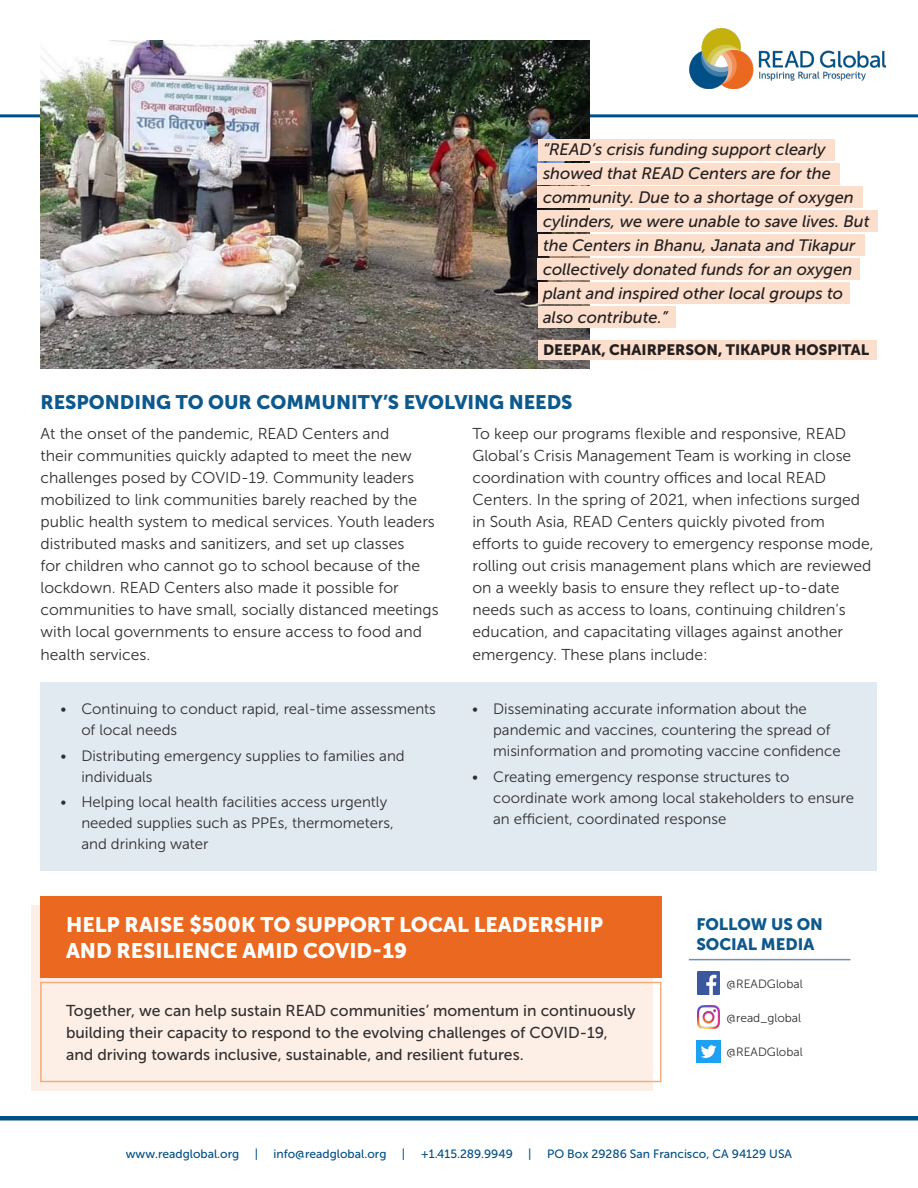
<style>
.page{position:relative;width:918px;height:1188px;background:#fff}
.page>*{position:absolute;margin:0;border:0;box-sizing:border-box;transform-origin:0 0}
.Section_Title{font:21px/25.2px "Museo Sans 900";color:#fff}
.Section_Title-2{font:19.5px "Museo Sans 900";color:#0d598d}
.t1{font:italic 16.5px/24px "Museo Sans 500";color:#231f20}
.Section_Title-3{font:16.5px/19.8px "Museo Sans 900";color:#0d598d}
.Body_Copy{font:15.75px/22px "Museo Sans 300";color:#312f30}
.Body_Copy-2{font:15.75px/22px "Museo Sans 500";color:#312f30}
.t2{font:15px/21px "Museo Sans 300";color:#312f30}
.Quote_Attribute{font:15px "Museo Sans 900";color:#231f20}
.t3{font:12px "Museo Sans 500";color:#005087}
.Body_Copy-3{font:12px "Museo Sans 300";color:#312f30}
</style>
<div class="page">
<div style="left:31px;top:906px;width:621px;height:185px;background:#fdefe6"></div>
<div style="left:40px;top:982px;width:622px;height:100px;border:2px solid #f4ad7f"></div>
<div style="left:40px;top:897px;width:622px;height:81px;background:#ea6820"></div>
<hr style="left:0;top:114px;width:918px;height:3px;background:#005087">
<img style="left:690px;top:28px;width:196px;height:61px">
<hr style="left:689px;top:959px;width:161px;height:1px;background:#6b90ba">
<img style="left:696px;top:1040px;width:25px;height:23px">
<img style="left:697px;top:972px;width:23px;height:22px">
<img style="left:697px;top:1006px;width:23px;height:22px">
<div style="left:40px;top:682px;width:837px;height:189px;background:#e1e9f1"></div>
<img style="left:40px;top:40px;width:550px;height:329px">
<hr style="left:0;top:1116px;width:918px;height:4px;background:#005087">
<div style="left:538px;top:307px;width:138px;height:21px;background:#fbdecc"></div>
<div style="left:538px;top:211px;width:340px;height:21px;background:#fbdecc"></div>
<div style="left:538px;top:163px;width:302px;height:21px;background:#fbdecc"></div>
<div style="left:538px;top:139px;width:297px;height:21px;background:#fbdecc"></div>
<div style="left:538px;top:235px;width:327px;height:21px;background:#fbdecc"></div>
<div style="left:538px;top:187px;width:325px;height:21px;background:#fbdecc"></div>
<div style="left:538px;top:259px;width:322px;height:21px;background:#fbdecc"></div>
<div style="left:538px;top:283px;width:312px;height:21px;background:#fbdecc"></div>
<div style="left:538px;top:340px;width:339px;height:20px;background:#fbdecc"></div>
<p class="t1" style="left:543px;top:137px;width:328px">“READ’s crisis funding support clearly showed that READ Centers are for the community. Due to a shortage of oxygen cylinders, we were unable to save lives. But the Centers in Bhanu, Janata and Tikapur collectively donated funds for an oxygen plant and inspired other local groups to also contribute.”</p>
<p class="Quote_Attribute" style="left:543px;top:341px;width:328px">DEEPAK, CHAIRPERSON, TIKAPUR HOSPITAL</p>
<p class="Section_Title-2" style="left:40px;top:391px;width:534px">RESPONDING TO OUR COMMUNITY’S EVOLVING NEEDS</p>
<p class="Body_Copy" style="left:40px;top:423px;width:400px">At the onset of the pandemic, READ Centers and<br>their communities quickly adapted to meet the new challenges posed by COVID-19. Community leaders mobilized to link communities barely reached by the public health system to medical services. Youth leaders distributed masks and sanitizers, and set up classes<br>for children who cannot go to school because of the lockdown. READ Centers also made it possible for communities to have small, socially distanced meetings with local governments to ensure access to food and health services.</p>
<p class="Body_Copy" style="left:472px;top:423px;width:403px">To keep our programs flexible and responsive, READ Global’s Crisis Management Team is working in close coordination with country offices and local READ Centers. In the spring of 2021, when infections surged in South Asia, READ Centers quickly pivoted from efforts to guide recovery to emergency response mode, rolling out crisis management plans which are reviewed on a weekly basis to ensure they reflect up-to-date needs such as access to loans, continuing children’s education, and capacitating villages against another emergency. These plans include:</p>
<p class="t2" style="left:81px;top:699px;width:356px;text-indent:-21px">• Continuing to conduct rapid, real-time assessments of local needs</p>
<p class="t2" style="left:81px;top:745px;width:325px;text-indent:-21px">• Distributing emergency supplies to families and individuals</p>
<p class="t2" style="left:81px;top:792px;width:314px;text-indent:-21px">• Helping local health facilities access urgently needed supplies such as PPEs, thermometers, and drinking water</p>
<p class="t2" style="left:493px;top:699px;width:349px;text-indent:-21px">• Disseminating accurate information about the pandemic and vaccines, countering the spread of misinformation and promoting vaccine confidence</p>
<p class="t2" style="left:493px;top:766px;width:362px;text-indent:-21px">• Creating emergency response structures to coordinate work among local stakeholders to ensure an efficient, coordinated response</p>
<p class="Section_Title" style="left:66px;top:912px;width:539px">HELP RAISE $500K TO SUPPORT LOCAL LEADERSHIP<br>AND RESILIENCE AMID COVID-19</p>
<p class="Section_Title-3" style="left:696px;top:914px;width:128px">FOLLOW US ON<br>SOCIAL MEDIA</p>
<p class="Body_Copy-2" style="left:66px;top:999px;width:571px">Together, we can help sustain READ communities’ momentum in continuously building their capacity to respond to the evolving challenges of COVID-19, and driving towards inclusive, sustainable, and resilient futures.</p>
<p class="Body_Copy-3" style="left:727px;top:977px;width:78px">@READGlobal</p>
<p class="Body_Copy-3" style="left:727px;top:1011px;width:76px">@read_global</p>
<p class="Body_Copy-3" style="left:727px;top:1045px;width:78px">@READGlobal</p>
<p class="t3" style="left:126px;top:1147px;width:115px">www.readglobal.org</p>
<p class="t3" style="left:255px;top:1147px;width:5px">|</p>
<p class="t3" style="left:274px;top:1147px;width:114px">info@readglobal.org</p>
<p class="t3" style="left:402px;top:1147px;width:5px">|</p>
<p class="t3" style="left:421px;top:1147px;width:94px">+1.415.289.9949</p>
<p class="t3" style="left:528px;top:1147px;width:5px">|</p>
<p class="t3" style="left:547px;top:1147px;width:247px">PO Box 29286 San Francisco, CA 94129 USA</p>
</div>
